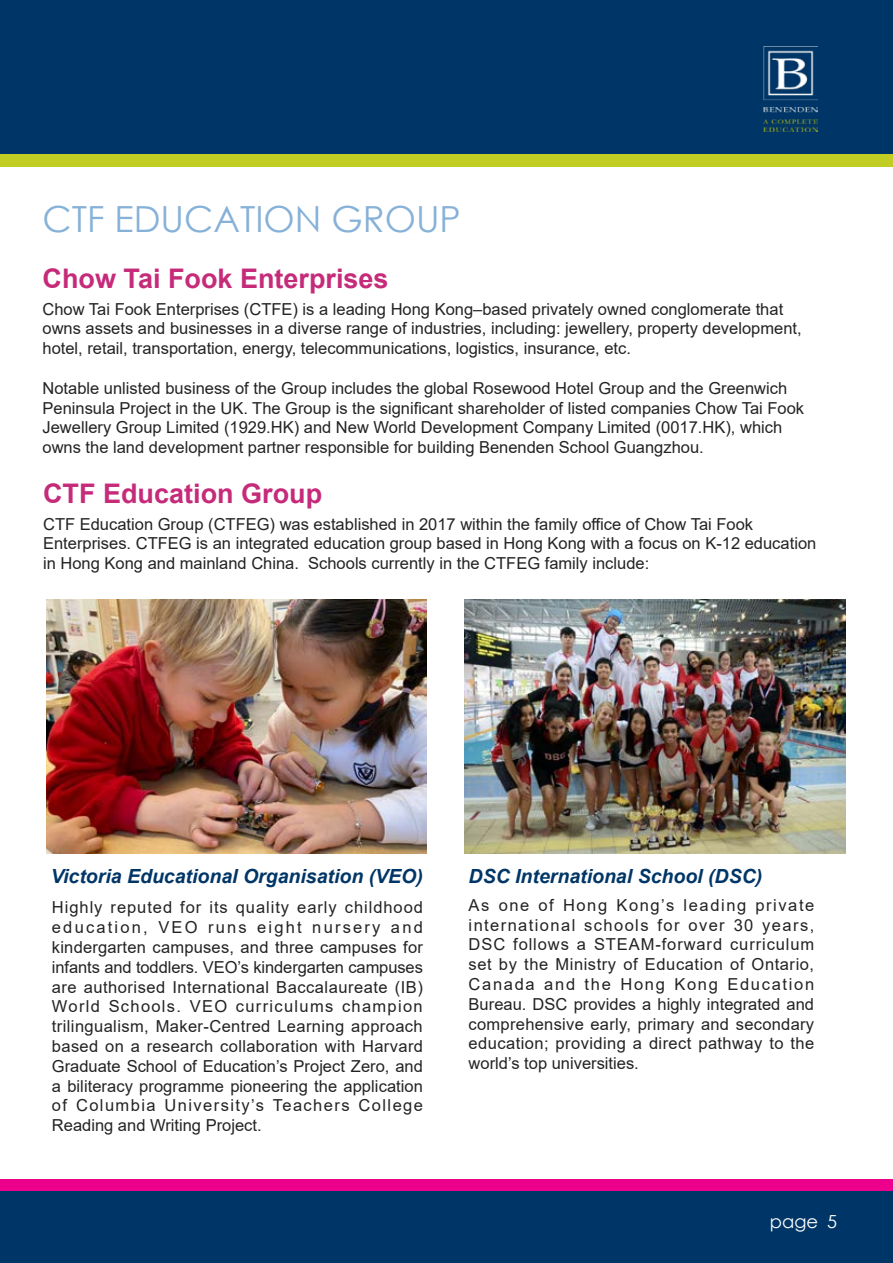
<style>
.page{position:relative;width:893px;height:1263px;background:#fff}
.page>*{position:absolute;margin:0;border:0;box-sizing:border-box;transform-origin:0 0}
.t1{font:36px "Century Gothic";color:#86b1d8}
.t2{font:700 27px "Arial";color:#c62b7a}
.t3{font:italic 700 19.5px "Arial";color:#003667}
.t4{font:18px "Century Gothic";color:#fff}
.t5{font:16.5px/19.8px "Arial";color:#242324}
</style>
<div class="page">
<div style="left:0;top:0;width:893px;height:154px;background:#003667"></div>
<div style="left:0;top:1179px;width:893px;height:12px;background:#ec008c"></div>
<div style="left:0;top:1192px;width:893px;height:71px;background:#003667"></div>
<div style="left:0;top:154px;width:893px;height:13px;background:#c1cd22"></div>
<img style="left:763px;top:46px;width:54px;height:85px">
<img style="left:464px;top:599px;width:381px;height:254px">
<img style="left:47px;top:599px;width:379px;height:254px">
<h1 class="t1" style="left:43px;top:193px;width:420px">CTF EDUCATION GROUP</h1>
<h2 class="t2" style="left:43px;top:259px;width:348px">Chow Tai Fook Enterprises</h2>
<p class="t5" style="left:43px;top:299px;width:761px">Chow Tai Fook Enterprises (CTFE) is a leading Hong Kong–based privately owned conglomerate that owns assets and businesses in a diverse range of industries, including: jewellery, property development, hotel, retail, transportation, energy, telecommunications, logistics, insurance, etc.</p>
<p class="t5" style="left:43px;top:378px;width:763px">Notable unlisted business of the Group includes the global Rosewood Hotel Group and the Greenwich Peninsula Project in the UK. The Group is the significant shareholder of listed companies Chow Tai Fook Jewellery Group Limited (1929.HK) and New World Development Company Limited (0017.HK), which owns the land development partner responsible for building Benenden School Guangzhou.</p>
<h2 class="t2" style="left:43px;top:474px;width:281px">CTF Education Group</h2>
<p class="t5" style="left:43px;top:514px;width:775px">CTF Education Group (CTFEG) was established in 2017 within the family office of Chow Tai Fook<br>Enterprises. CTFEG is an integrated education group based in Hong Kong with a focus on K-12 education in Hong Kong and mainland China. Schools currently in the CTFEG family include:</p>
<p class="t3" style="left:51px;top:863px;width:374px">Victoria Educational Organisation (VEO)</p>
<p class="t5" style="left:52px;top:898px;width:373px;text-align:justify">Highly reputed for its quality early childhood education, VEO runs eight nursery and kindergarten campuses, and three campuses for infants and toddlers. VEO’s kindergarten campuses are authorised International Baccalaureate (IB)<br>World Schools. VEO curriculums champion trilingualism, Maker-Centred Learning approach based on a research collaboration with Harvard Graduate School of Education’s Project Zero, and a biliteracy programme pioneering the application of Columbia University’s Teachers College Reading and Writing Project.</p>
<p class="t3" style="left:469px;top:863px;width:295px">DSC International School (DSC)</p>
<p class="t5" style="left:469px;top:895px;width:347px;text-align:justify">As one of Hong Kong’s leading private international schools for over 30 years, DSC follows a STEAM-forward curriculum set by the Ministry of Education of Ontario, Canada and the Hong Kong Education Bureau. DSC provides a highly integrated and comprehensive early, primary and secondary education; providing a direct pathway to the world’s top universities.</p>
<p class="t4" style="left:770px;top:1208px;width:69px">page 5</p>
</div>
